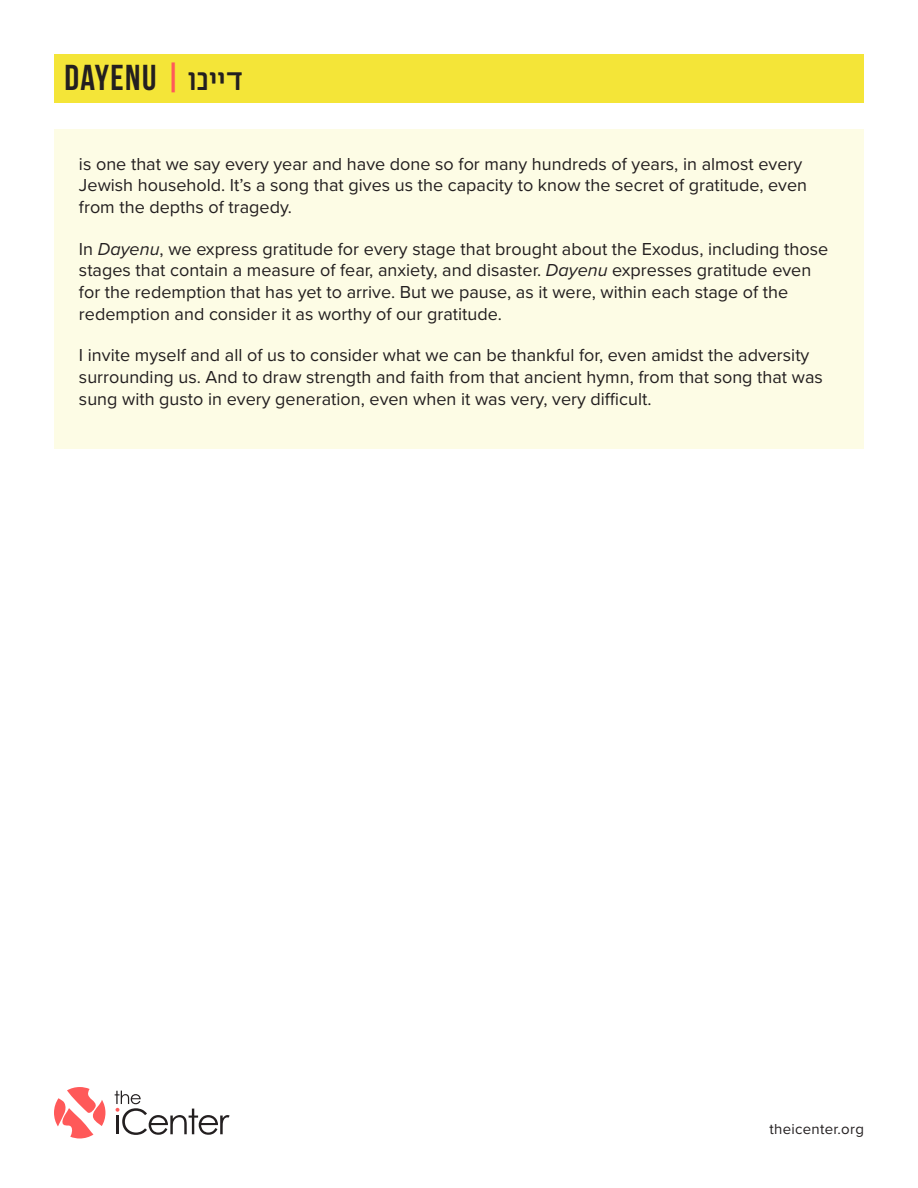
<style>
.page{position:relative;width:918px;height:1188px;background:#fff}
.page>*{position:absolute;margin:0;border:0;box-sizing:border-box;transform-origin:0 0}
.t1{font:700 36px "Bebas Neue";letter-spacing:.04em;color:#231f20}
.t2{font:600 30px "Greycliff Hebrew CF";color:#231f20}
.t3{font:18px/21.6px "Proxima Nova";color:#231f20}
.t4{font:15px "Proxima Nova";letter-spacing:.02em;color:#231f20}
.s1{color:#ff5959}
.s2{font-style:italic}
</style>
<div class="page">
<div style="left:54px;top:54px;width:810px;height:49px;background:#f4e538"></div>
<div style="left:54px;top:130px;width:810px;height:319px;background:#fdfce5"></div>
<svg style="left:54px;top:1087px;width:51px;height:51px"></svg>
<svg style="left:115px;top:1091px;width:115px;height:44px"></svg>
<p class="t1" style="left:64px;top:58px;width:119px">DAYENU <span class="s1">|</span></p>
<p class="t2" style="left:188px;top:62px;width:57px">דיינו</p>
<p class="t3" style="left:79px;top:152px;width:730px">is one that we say every year and have done so for many hundreds of years, in almost every<br>Jewish household. It’s a song that gives us the capacity to know the secret of gratitude, even from the depths of tragedy.</p>
<p class="t3" style="left:79px;top:237px;width:751px">In <span class="s2">Dayenu</span>, we express gratitude for every stage that brought about the Exodus, including those stages that contain a measure of fear, anxiety, and disaster. <span class="s2">Dayenu</span> expresses gratitude even for the redemption that has yet to arrive. But we pause, as it were, within each stage of the redemption and consider it as worthy of our gratitude.</p>
<p class="t3" style="left:79px;top:344px;width:746px">I invite myself and all of us to consider what we can be thankful for, even amidst the adversity surrounding us. And to draw strength and faith from that ancient hymn, from that song that was sung with gusto in every generation, even when it was very, very difficult.</p>
<p class="t4" style="left:769px;top:1118px;width:96px">theicenter.org</p>
</div>
